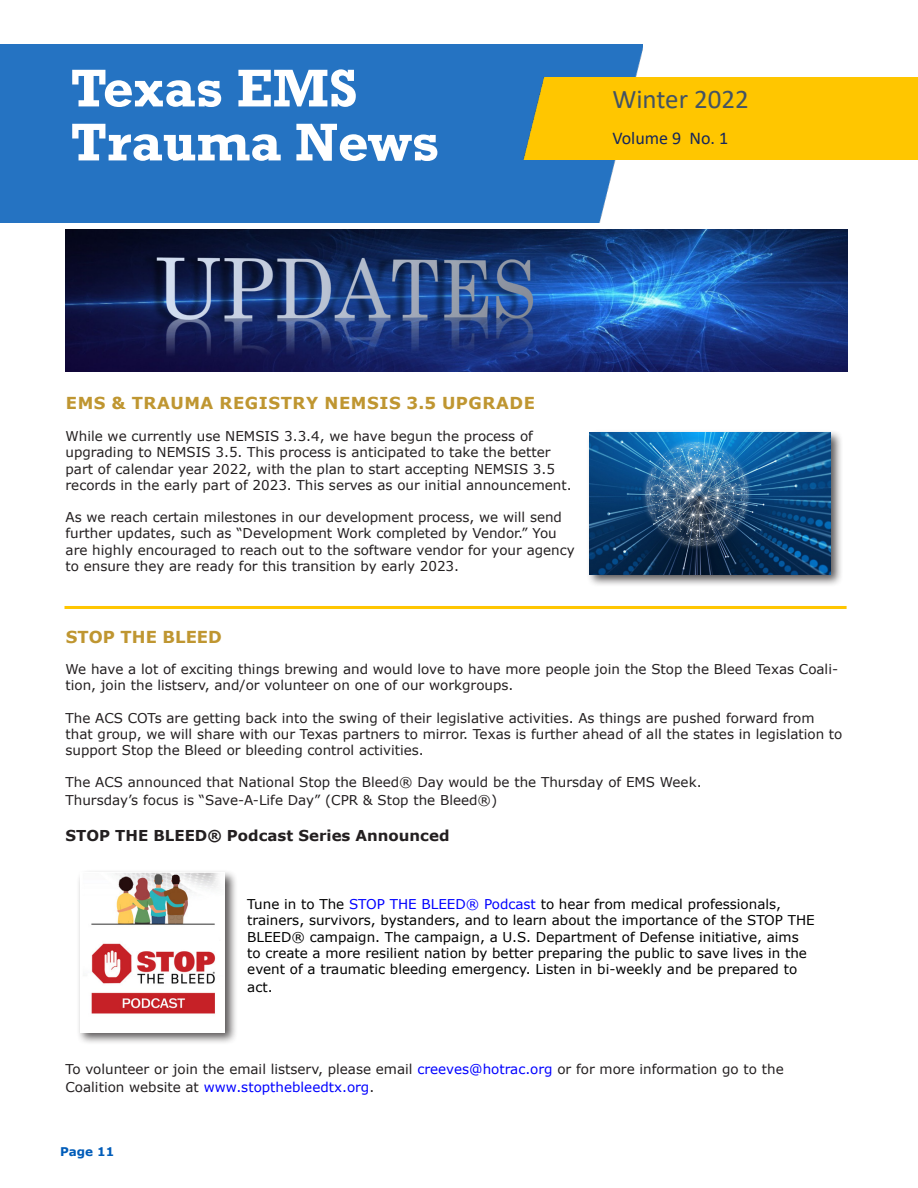
<style>
.page{position:relative;width:918px;height:1188px;background:#fff}
.page>*{position:absolute;margin:0;border:0;box-sizing:border-box;transform-origin:0 0}
.t1{font:700 54px/54px "Rockwell";color:#fff}
.t2{font:27px "Calibri";color:#435363}
.t3{font:18px "Calibri";color:#16275b}
.News_list_sub{font:700 16.5px "Verdana";letter-spacing:.035em;color:#bf9631}
.News_list_sub-2{font:700 16.5px "Verdana";color:#bf9631}
.t4{font:700 15px "Verdana";color:#231f20}
.t5{font:13.5px/16.2px "Verdana";color:#231f20}
.t6{font:13.5px/16.2px "Verdana";color:#000}
.t7{font:13.5px "Verdana";color:#00f}
.t8{font:700 12px "Verdana";color:#005cb9}
.s1{color:#00f}
.s2{color:#231f20}
</style>
<div class="page">
<div style="left:77px;top:869px;width:161px;height:177px;background:#231f20;opacity:.75"></div>
<img style="left:80px;top:872px;width:145px;height:160px">
<hr style="left:64px;top:606px;width:783px;height:3px;background:#ffc600">
<img style="left:66px;top:229px;width:782px;height:142px">
<div style="left:586px;top:429px;width:257px;height:158px;background:#231f20;opacity:.75"></div>
<img style="left:590px;top:432px;width:240px;height:142px">
<div style="left:0;top:45px;width:643px;height:177px;background:#2573c2"></div>
<div style="left:519px;top:78px;width:399px;height:82px;background:#ffc600"></div>
<h1 class="t1" style="left:71px;top:61px;width:370px">Texas EMS<br>Trauma News</h1>
<h2 class="t2" style="left:612px;top:80px;width:138px">Winter 2022</h2>
<h3 class="t3" style="left:612px;top:126px;width:118px">Volume 9 No. 1</h3>
<p class="News_list_sub" style="left:66px;top:391px;width:471px">EMS &amp; TRAUMA REGISTRY NEMSIS 3.5 UPGRADE</p>
<p class="t5" style="left:66px;top:428px;width:508px">While we currently use NEMSIS 3.3.4, we have begun the process of upgrading to NEMSIS 3.5. This process is anticipated to take the better part of calendar year 2022, with the plan to start accepting NEMSIS 3.5 records in the early part of 2023. This serves as our initial announcement.</p>
<p class="t5" style="left:66px;top:509px;width:511px">As we reach certain milestones in our development process, we will send further updates, such as “Development Work completed by Vendor.” You are highly encouraged to reach out to the software vendor for your agency to ensure they are ready for this transition by early 2023.</p>
<p class="News_list_sub-2" style="left:66px;top:625px;width:158px">STOP THE BLEED</p>
<p class="t5" style="left:66px;top:661px;width:774px">We have a lot of exciting things brewing and would love to have more people join the Stop the Bleed Texas Coali&shy;tion, join the listserv, and/or volunteer on one of our workgroups.</p>
<p class="t5" style="left:66px;top:709px;width:778px">The ACS COTs are getting back into the swing of their legislative activities. As things are pushed forward from that group, we will share with our Texas partners to mirror. Texas is further ahead of all the states in legislation to support Stop the Bleed or bleeding control activities.</p>
<p class="t5" style="left:66px;top:774px;width:638px">The ACS announced that National Stop the Bleed® Day would be the Thursday of EMS Week.</p>
<p class="t5" style="left:66px;top:792px;width:433px">Thursday’s focus is “Save-A-Life Day” (CPR &amp; Stop the Bleed®)</p>
<p class="t4" style="left:66px;top:825px;width:386px">STOP THE BLEED® Podcast Series Announced</p>
<p class="t6" style="left:247px;top:896px;width:569px">Tune in to The <span class="s1">STOP THE BLEED® Podcast</span> to hear from medical professionals, trainers, survivors, bystanders, and to learn about the importance of the STOP THE BLEED® campaign. The campaign, a U.S. Department of Defense initiative, aims to create a more resilient nation by better preparing the public to save lives in the event of a traumatic bleeding emergency. Listen in bi-weekly and be prepared to</p>
<p class="t6" style="left:247px;top:979px;width:27px">act.</p>
<p class="t5" style="left:66px;top:1060px;width:720px">To volunteer or join the email listserv, please email <span class="s1">creeves@hotrac.org</span> or for more information go to the</p>
<p class="t7" style="left:66px;top:1077px;width:310px"><span class="s2">Coalition website at</span> www.stopthebleedtx.org<span class="s2">.</span></p>
<p class="t8" style="left:60px;top:1143px;width:56px">Page 11</p>
</div>
